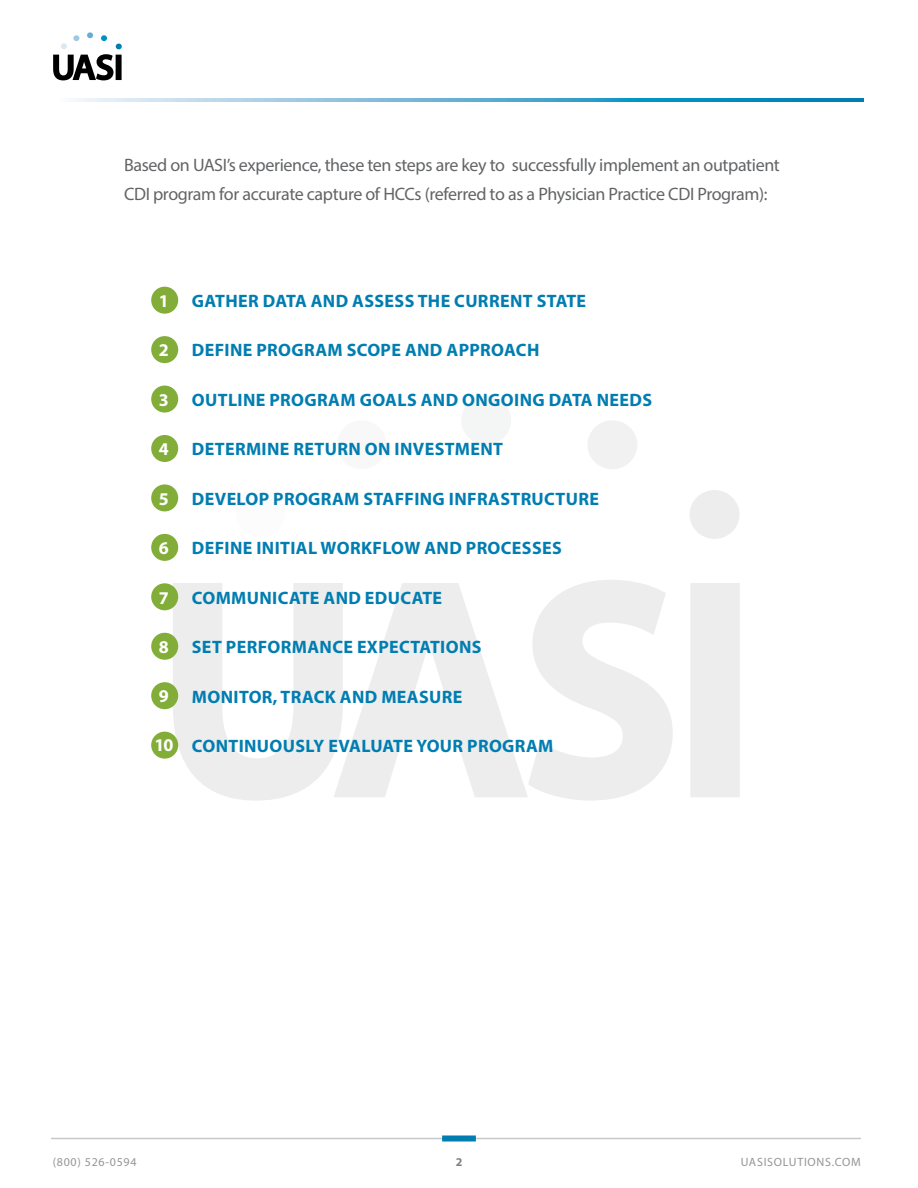
<style>
.page{position:relative;width:918px;height:1188px;background:#fff}
.page>*{position:absolute;margin:0;border:0;box-sizing:border-box;transform-origin:0 0}
.t1{font:700 18px "Myriad Pro";letter-spacing:.02em;color:#007db1}
.t2{font:18px/28.5px "Myriad Pro";letter-spacing:-.02em;color:#636466}
.t3{font:700 18px "Myriad Pro";color:#fff}
.t4{font:12px "Myriad Pro";letter-spacing:.06em;color:#939598}
.t5{font:700 12px "Myriad Pro";color:#808285}
</style>
<div class="page">
<svg style="left:74px;top:98px;width:790px;height:4px;background:#61b1d3"></svg>
<hr style="left:51px;top:1138px;width:810px;height:1px;background:#c7c8ca">
<div style="left:442px;top:1136px;width:34px;height:6px;background:#007db1"></div>
<div style="left:690px;top:490px;width:50px;height:49px;background:#ededed;border-radius:50%"></div>
<svg style="left:588px;top:421px;width:49px;height:48px"></svg>
<svg style="left:462px;top:396px;width:49px;height:48px"></svg>
<svg style="left:173px;top:580px;width:567px;height:221px;fill:#ededed"></svg>
<div style="left:151px;top:287px;width:27px;height:27px;background:#81ad38;border-radius:50%"></div>
<div style="left:151px;top:336px;width:27px;height:27px;background:#81ad38;border-radius:50%"></div>
<div style="left:151px;top:386px;width:27px;height:27px;background:#81ad38;border-radius:50%"></div>
<div style="left:151px;top:435px;width:27px;height:27px;background:#81ad38;border-radius:50%"></div>
<div style="left:151px;top:484px;width:27px;height:27px;background:#81ad38;border-radius:50%"></div>
<div style="left:151px;top:534px;width:27px;height:27px;background:#81ad38;border-radius:50%"></div>
<div style="left:151px;top:583px;width:27px;height:27px;background:#81ad38;border-radius:50%"></div>
<div style="left:151px;top:633px;width:27px;height:27px;background:#81ad38;border-radius:50%"></div>
<div style="left:151px;top:682px;width:27px;height:27px;background:#81ad38;border-radius:50%"></div>
<div style="left:151px;top:732px;width:27px;height:27px;background:#81ad38;border-radius:50%"></div>
<svg style="left:53px;top:32px;width:69px;height:48px"></svg>
<p class="t2" style="left:124px;top:151px;width:657px">Based on UASI’s experience, these ten steps are key to successfully implement an outpatient<br>CDI program for accurate capture of HCCs (referred to as a Physician Practice CDI Program):</p>
<p class="t3" style="left:159px;top:289px;width:11px">1</p>
<p class="t3" style="left:159px;top:339px;width:11px">2</p>
<p class="t3" style="left:159px;top:388px;width:11px">3</p>
<p class="t3" style="left:159px;top:437px;width:11px">4</p>
<p class="t3" style="left:159px;top:487px;width:11px">5</p>
<p class="t3" style="left:159px;top:536px;width:11px">6</p>
<p class="t3" style="left:159px;top:586px;width:11px">7</p>
<p class="t3" style="left:159px;top:635px;width:11px">8</p>
<p class="t3" style="left:159px;top:685px;width:11px">9</p>
<p class="t3" style="left:155px;top:733px;width:20px">10</p>
<p class="t1" style="left:192px;top:289px;width:396px">GATHER DATA AND ASSESS THE CURRENT STATE</p>
<p class="t1" style="left:192px;top:338px;width:349px">DEFINE PROGRAM SCOPE AND APPROACH</p>
<p class="t1" style="left:192px;top:388px;width:462px">OUTLINE PROGRAM GOALS AND ONGOING DATA NEEDS</p>
<p class="t1" style="left:192px;top:437px;width:313px">DETERMINE RETURN ON INVESTMENT</p>
<p class="t1" style="left:192px;top:487px;width:409px">DEVELOP PROGRAM STAFFING INFRASTRUCTURE</p>
<p class="t1" style="left:192px;top:536px;width:371px">DEFINE INITIAL WORKFLOW AND PROCESSES</p>
<p class="t1" style="left:192px;top:586px;width:252px">COMMUNICATE AND EDUCATE</p>
<p class="t1" style="left:192px;top:635px;width:291px">SET PERFORMANCE EXPECTATIONS</p>
<p class="t1" style="left:192px;top:685px;width:272px">MONITOR, TRACK AND MEASURE</p>
<p class="t1" style="left:192px;top:734px;width:363px">CONTINUOUSLY EVALUATE YOUR PROGRAM</p>
<p class="t4" style="left:53px;top:1155px;width:85px">(800) 526-0594</p>
<p class="t5" style="left:456px;top:1154px;width:8px">2</p>
<p class="t4" style="left:741px;top:1155px;width:121px">UASISOLUTIONS.COM</p>
</div>
